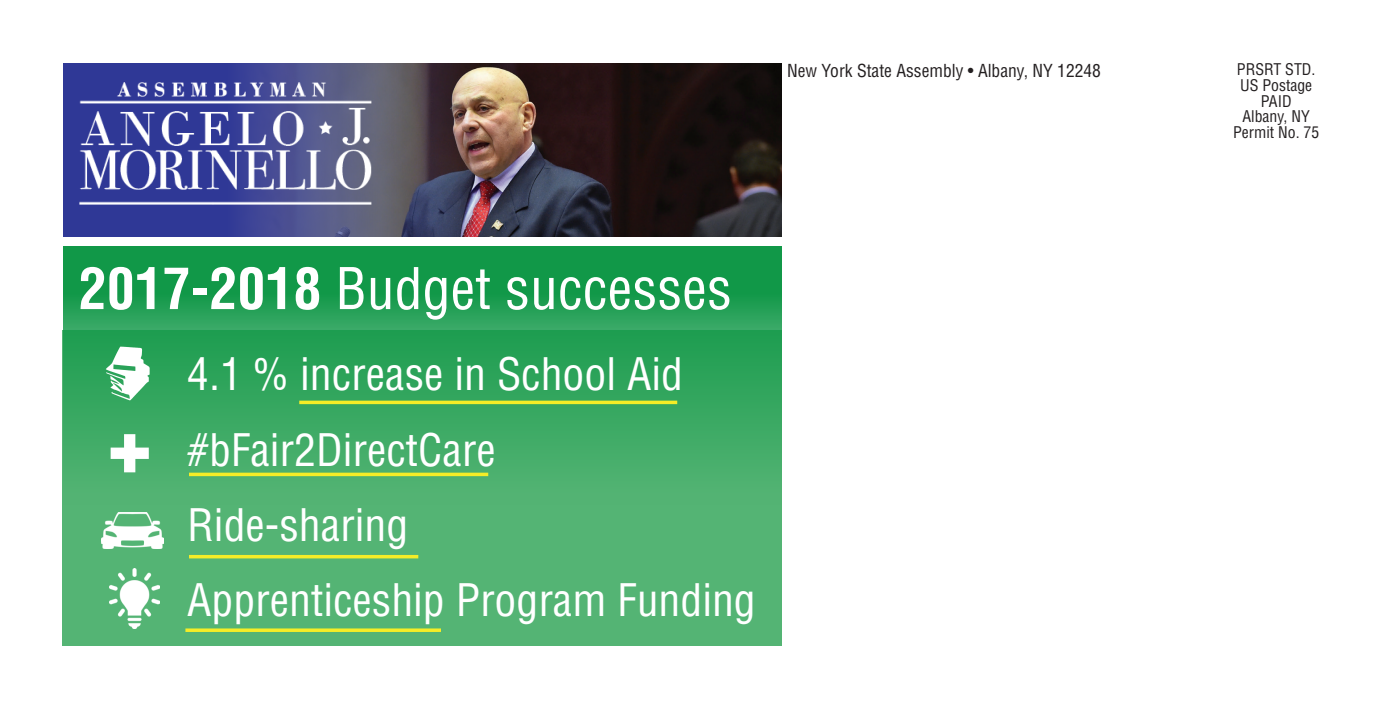
<style>
.page{position:relative;width:1386px;height:709px;background:#fff}
.page>*{position:absolute;margin:0;border:0;box-sizing:border-box;transform-origin:0 0}
.t1{font:condensed 56px "Helvetica";color:#fff}
.t2{font:condensed 43.75px/75.2px "Helvetica";color:#fff}
.t3{font:condensed 17.5px "Helvetica";color:#231f20}
.t4{font:condensed 15.75px/15.8px "Helvetica";color:#231f20;text-align:center}
.s1{font-weight:700}
</style>
<div class="page">
<div style="left:63px;top:331px;width:719px;height:315px;background:#54b474"></div>
<img style="left:499px;top:63px;width:283px;height:173px">
<svg style="left:63px;top:246px;width:719px;height:231px;background:#2ba259"></svg>
<img style="left:63px;top:63px;width:436px;height:173px">
<img style="left:79px;top:83px;width:292px;height:122px">
<hr style="left:299px;top:401px;width:378px;height:3px;background:#f4ed27">
<svg style="left:189px;top:472px;width:299px;height:4px"></svg>
<hr style="left:189px;top:555px;width:229px;height:3px;background:#f4ed27">
<svg style="left:185px;top:628px;width:256px;height:4px"></svg>
<img style="left:102px;top:340px;width:59px;height:66px">
<img style="left:102px;top:512px;width:62px;height:37px">
<img style="left:110px;top:569px;width:49px;height:59px">
<svg style="left:111px;top:434px;width:38px;height:38px"></svg>
<p class="t3" style="left:787px;top:59px;width:315px">New York State Assembly • Albany, NY 12248</p>
<p class="t4" style="left:1233px;top:61px;width:88px">PRSRT STD.<br>US Postage<br>PAID<br>Albany, NY<br>Permit No. 75</p>
<p class="t1" style="left:79px;top:254px;width:655px"><span class="s1">2017-2018</span> Budget successes</p>
<p class="t2" style="left:187px;top:336px;width:570px">4.1 % increase in School Aid #bFair2DirectCare<br>Ride-sharing<br>Apprenticeship Program Funding</p>
</div>
